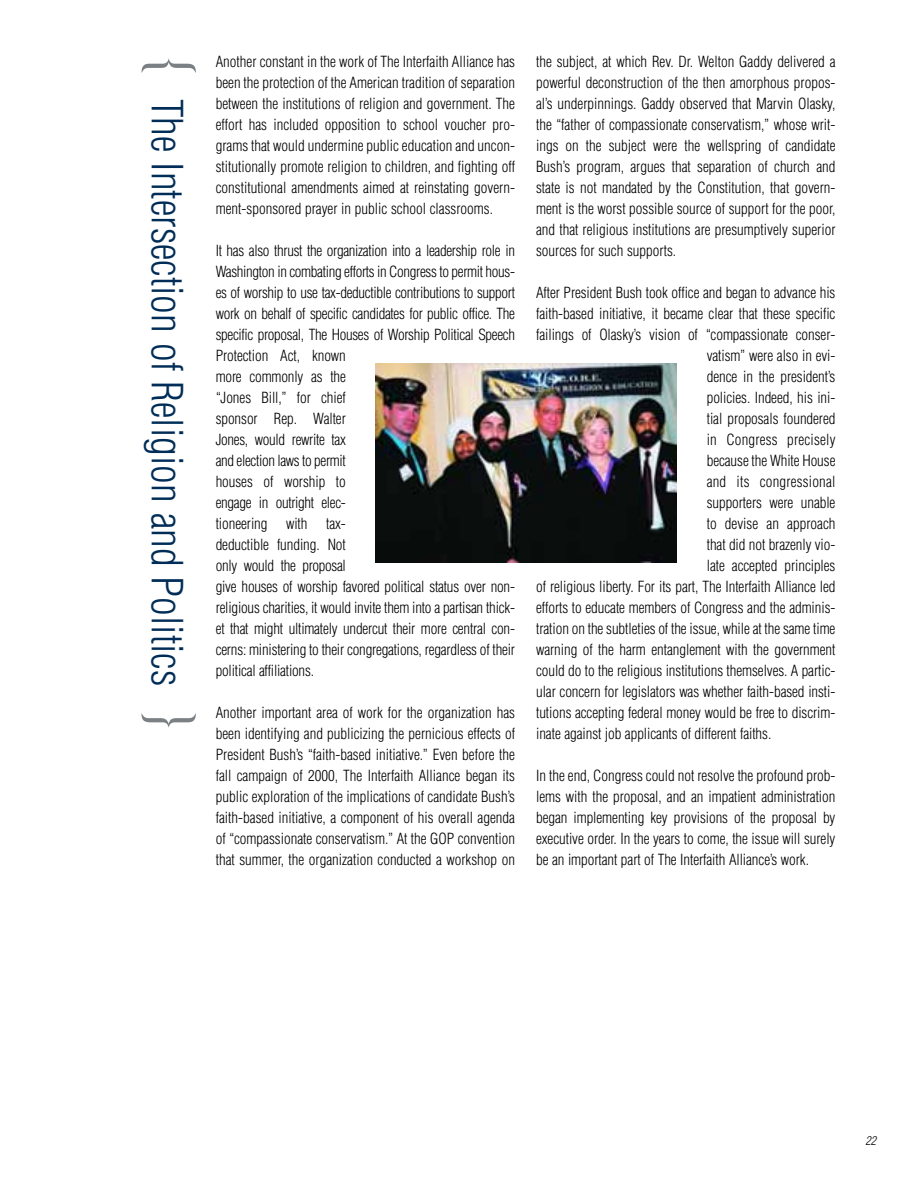
<style>
.page{position:relative;width:918px;height:1188px;background:#fff}
.page>*{position:absolute;margin:0;border:0;box-sizing:border-box;transform-origin:0 0}
.t1{font:300 condensed 42px "Helvetica";color:#002d57}
.t2{font:300 condensed 15px/21px "Helvetica";letter-spacing:-.005em;color:#000;text-align:justify}
.t3{font:300 condensed 15px "Helvetica";letter-spacing:.015em;color:#000}
.t4{font:italic 300 condensed 12px "Helvetica";color:#000}
.s1{font-size:63px;color:#7a8083}
</style>
<div class="page">
<img style="left:376px;top:363px;width:301px;height:199px">
<h1 class="t1" style="left:183px;top:56px;width:677px;rotate:90deg"><span class="s1">{</span> The Intersection of Religion and Politics <span class="s1">}</span></h1>
<p class="t2" style="left:216px;top:52px;width:301px">Another constant in the work of The Interfaith Alliance has been the protection of the American tradition of separation between the institutions of religion and government. The effort has included opposition to school voucher pro&shy;grams that would undermine public education and uncon&shy;stitutionally promote religion to children, and fighting off constitutional amendments aimed at reinstating govern&shy;ment-sponsored prayer in public school classrooms.</p>
<p class="t2" style="left:216px;top:241px;width:301px;text-align:left">It has also thrust the organization into a leadership role in Washington in combating efforts in Congress to permit hous&shy;es of worship to use tax-deductible contributions to support work on behalf of specific candidates for public office. The specific proposal, The Houses of Worship Political Speech Protection Act, known<br>more commonly as the<br>“Jones Bill,” for chief<br>sponsor Rep. Walter<br>Jones, would rewrite tax<br>and election laws to permit<br>houses of worship to<br>engage in outright elec-<br>tioneering with tax-<br>deductible funding. Not<br>only would the proposal<br>give houses of worship favored political status over non&shy;religious charities, it would invite them into a partisan thick&shy;et that might ultimately undercut their more central con&shy;cerns: ministering to their congregations, regardless of their political affiliations.</p>
<p class="t2" style="left:216px;top:703px;width:301px">Another important area of work for the organization has been identifying and publicizing the pernicious effects of President Bush’s “faith-based initiative.” Even before the fall campaign of 2000, The Interfaith Alliance began its public exploration of the implications of candidate Bush’s faith-based initiative, a component of his overall agenda of “compassionate conservatism.” At the GOP convention that summer, the organization conducted a workshop on</p>
<p class="t2" style="left:536px;top:52px;width:301px">the subject, at which Rev. Dr. Welton Gaddy delivered a powerful deconstruction of the then amorphous propos&shy;al’s underpinnings. Gaddy observed that Marvin Olasky, the “father of compassionate conservatism,” whose writ&shy;ings on the subject were the wellspring of candidate Bush’s program, argues that separation of church and state is not mandated by the Constitution, that govern&shy;ment is the worst possible source of support for the poor, and that religious institutions are presumptively superior sources for such supports.</p>
<p class="t2" style="left:536px;top:283px;width:301px">After President Bush took office and began to advance his</p>
<p class="t2" style="left:536px;top:304px;width:301px">faith-based initiative, it became clear that these specific</p>
<p class="t2" style="left:536px;top:325px;width:301px">failings of Olasky’s vision of “compassionate conser-</p>
<p class="t2" style="left:707px;top:346px;width:130px">vatism” were also in evi-</p>
<p class="t2" style="left:707px;top:367px;width:130px">dence in the president’s</p>
<p class="t2" style="left:707px;top:388px;width:130px">policies. Indeed, his ini-</p>
<p class="t2" style="left:707px;top:409px;width:130px">tial proposals foundered</p>
<p class="t3" style="left:707px;top:433px;width:130px">in Congress precisely</p>
<p class="t2" style="left:707px;top:451px;width:130px">because the White House</p>
<p class="t3" style="left:707px;top:475px;width:130px">and its congressional</p>
<p class="t2" style="left:707px;top:493px;width:130px">supporters were unable</p>
<p class="t2" style="left:707px;top:514px;width:130px">to devise an approach</p>
<p class="t2" style="left:707px;top:535px;width:130px">that did not brazenly vio-</p>
<p class="t2" style="left:707px;top:556px;width:130px">late accepted principles</p>
<p class="t2" style="left:536px;top:577px;width:301px">of religious liberty. For its part, The Interfaith Alliance led</p>
<p class="t2" style="left:536px;top:598px;width:301px">efforts to educate members of Congress and the adminis-</p>
<p class="t2" style="left:536px;top:619px;width:301px">tration on the subtleties of the issue, while at the same time</p>
<p class="t2" style="left:536px;top:640px;width:301px">warning of the harm entanglement with the government</p>
<p class="t2" style="left:536px;top:661px;width:301px">could do to the religious institutions themselves. A partic-</p>
<p class="t2" style="left:536px;top:682px;width:301px">ular concern for legislators was whether faith-based insti-</p>
<p class="t2" style="left:536px;top:703px;width:301px">tutions accepting federal money would be free to discrim-</p>
<p class="t2" style="left:536px;top:724px;width:237px">inate against job applicants of different faiths.</p>
<p class="t2" style="left:536px;top:766px;width:301px">In the end, Congress could not resolve the profound prob&shy;lems with the proposal, and an impatient administration began implementing key provisions of the proposal by executive order. In the years to come, the issue will surely be an important part of The Interfaith Alliance’s work.</p>
<p class="t4" style="left:866px;top:1136px;width:15px">22</p>
</div>
